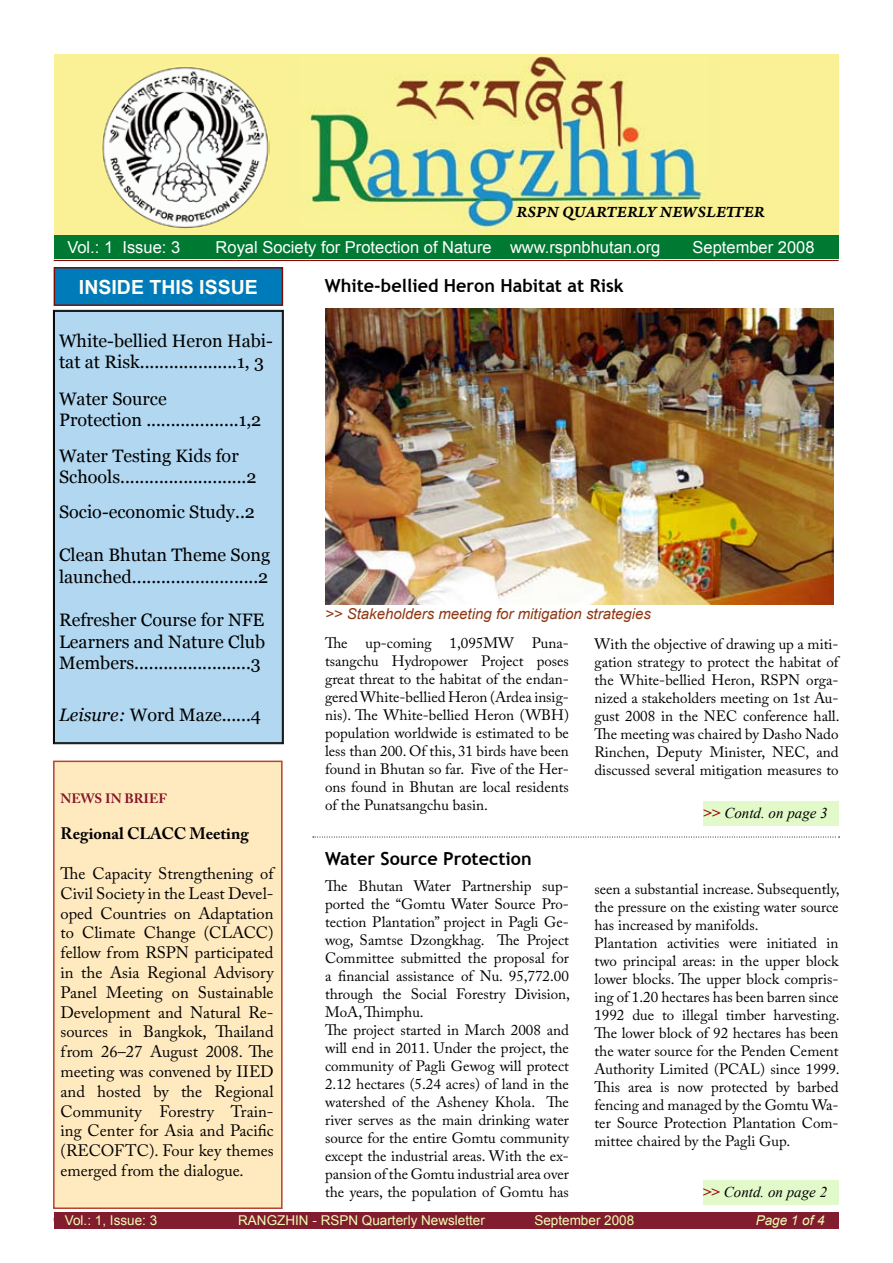
<style>
.page{position:relative;width:893px;height:1263px;background:#fff}
.page>*{position:absolute;margin:0;border:0;box-sizing:border-box;transform-origin:0 0}
.t1{font:700 19.5px "Arial";color:#fffef6}
.t2{font:18px/21.6px "Georgia";color:#000}
.t3{font:700 18px "Trebuchet MS";color:#000}
.t4{font:16.5px/19.8px "Adobe Caslon Pro";color:#000;text-align:justify}
.t5{font:16.5px "Arial";color:#fff}
.t6{font:16.5px "Arno Pro Smbd Italic Caption";letter-spacing:.005em;color:#000}
.t7{font:700 16.5px "Adobe Caslon Pro";color:#000}
.t8{font:15px/18px "Adobe Caslon Pro";color:#000;text-align:justify}
.t9{font:italic 15px "Arial";color:#8e3814}
.t10{font:italic 15px "Times New Roman";color:#000}
.t11{font:13.5px "Arial";color:#f0ffb5}
.t12{font:700 13.5px "Adobe Caslon Pro";letter-spacing:-.005em;color:#851629}
.t13{font:italic 13.5px "Arial";color:#f0ffb5}
.s1{font-style:italic}
.s2{font-weight:700;font-style:normal;color:#a0040e}
</style>
<div class="page">
<div style="left:54px;top:54px;width:785px;height:181px;background:#faf095"></div>
<div style="left:53px;top:310px;width:231px;height:434px;background:#b1d7f1"></div>
<div style="left:54px;top:311px;width:228px;height:432px;border:1px solid #000"></div>
<hr style="left:54px;top:260px;width:785px;height:1px;background:#9e0000">
<div style="left:54px;top:761px;width:228px;height:447px;background:#ffe9bf"></div>
<div style="left:53px;top:760px;width:230px;height:449px;border:2px solid #b8432f"></div>
<div style="left:54px;top:268px;width:228px;height:37px;background:#007bba"></div>
<div style="left:54px;top:267px;width:229px;height:39px;border:2px solid #7e0d07"></div>
<div style="left:704px;top:801px;width:135px;height:24px;background:#e2f9c9"></div>
<div style="left:703px;top:1180px;width:135px;height:24px;background:#e2f9c9"></div>
<img style="left:308px;top:56px;width:399px;height:171px">
<div style="left:54px;top:235px;width:785px;height:24px;background:#007a33"></div>
<div style="left:54px;top:1212px;width:785px;height:16px;background:#821c2f"></div>
<img style="left:102px;top:66px;width:167px;height:163px">
<svg style="left:313px;top:837px;width:527px;height:1px"></svg>
<img style="left:325px;top:309px;width:509px;height:295px">
<p class="t6" style="left:516px;top:202px;width:250px">RSPN QUARTERLY NEWSLETTER</p>
<p class="t5" style="left:67px;top:237px;width:114px">Vol.: 1 Issue: 3</p>
<p class="t5" style="left:216px;top:237px;width:446px">Royal Society for Protection of Nature www.rspnbhutan.org</p>
<p class="t5" style="left:693px;top:237px;width:123px">September 2008</p>
<h1 class="t1" style="left:79px;top:274px;width:180px">INSIDE THIS ISSUE</h1>
<p class="t2" style="left:59px;top:330px;width:215px">White-bellied Heron Habi&shy;tat at Risk....................1, 3</p>
<p class="t2" style="left:59px;top:388px;width:204px">Water Source<br>Protection ...................1,2</p>
<p class="t2" style="left:59px;top:444px;width:199px">Water Testing Kids for<br>Schools..........................2</p>
<p class="t2" style="left:59px;top:501px;width:197px">Socio-economic Study..2</p>
<p class="t2" style="left:59px;top:544px;width:213px">Clean Bhutan Theme Song launched..........................2</p>
<p class="t2" style="left:59px;top:609px;width:208px;text-align:justify">Refresher Course for NFE Learners and Nature Club Members........................3</p>
<p class="t2" style="left:59px;top:704px;width:203px"><span class="s1">Leisure:</span> Word Maze......4</p>
<p class="t12" style="left:61px;top:791px;width:108px">NEWS IN BRIEF</p>
<p class="t7" style="left:61px;top:824px;width:190px">Regional CLACC Meeting</p>
<p class="t4" style="left:61px;top:863px;width:215px">The Capacity Strengthening of Civil Society in the Least Devel&shy;oped Countries on Adaptation to Climate Change (CLACC) fellow from RSPN participated in the Asia Regional Advisory Panel Meeting on Sustainable Development and Natural Re&shy;sources in Bangkok, Thailand from 26–27 August 2008. The meeting was convened by IIED and hosted by the Regional Community Forestry Train&shy;ing Center for Asia and Pacific (RECOFTC). Four key themes emerged from the dialogue.</p>
<p class="t3" style="left:325px;top:275px;width:300px">White-bellied Heron Habitat at Risk</p>
<p class="t9" style="left:325px;top:603px;width:327px">&gt;&gt; Stakeholders meeting for mitigation strategies</p>
<p class="t8" style="left:325px;top:633px;width:245px">The up-coming 1,095MW Puna&shy;tsangchu Hydropower Project poses great threat to the habitat of the endan&shy;gered White-bellied Heron (Ardea insig&shy;nis). The White-bellied Heron (WBH) population worldwide is estimated to be less than 200. Of this, 31 birds have been found in Bhutan so far. Five of the Her&shy;ons found in Bhutan are local residents of the Punatsangchu basin.</p>
<p class="t8" style="left:594px;top:635px;width:247px">With the objective of drawing up a miti&shy;gation strategy to protect the habitat of the White-bellied Heron, RSPN orga&shy;nized a stakeholders meeting on 1st Au&shy;gust 2008 in the NEC conference hall.<br>The meeting was chaired by Dasho Nado Rinchen, Deputy Minister, NEC, and discussed several mitigation measures to</p>
<p class="t10" style="left:704px;top:803px;width:126px"><span class="s2">&gt;&gt;</span> Contd. on page 3</p>
<p class="t3" style="left:325px;top:847px;width:208px">Water Source Protection</p>
<p class="t8" style="left:325px;top:877px;width:246px;text-align:left">The Bhutan Water Partnership sup&shy;ported the “Gomtu Water Source Pro&shy;tection Plantation” project in Pagli Ge&shy;wog, Samtse Dzongkhag. The Project Committee submitted the proposal for a financial assistance of Nu. 95,772.00 through the Social Forestry Division, MoA, Thimphu.<br>The project started in March 2008 and will end in 2011. Under the project, the community of Pagli Gewog will protect 2.12 hectares (5.24 acres) of land in the watershed of the Asheney Khola. The river serves as the main drinking water source for the entire Gomtu community except the industrial areas. With the ex&shy;pansion of the Gomtu industrial area over the years, the population of Gomtu has</p>
<p class="t8" style="left:594px;top:880px;width:247px;text-align:left">seen a substantial increase. Subsequently, the pressure on the existing water source has increased by manifolds.<br>Plantation activities were initiated in two principal areas: in the upper block lower blocks. The upper block compris&shy;ing of 1.20 hectares has been barren since 1992 due to illegal timber harvesting.<br>The lower block of 92 hectares has been the water source for the Penden Cement Authority Limited (PCAL) since 1999.<br>This area is now protected by barbed fencing and managed by the Gomtu Wa&shy;ter Source Protection Plantation Com&shy;mittee chaired by the Pagli Gup.</p>
<p class="t10" style="left:703px;top:1182px;width:126px"><span class="s2">&gt;&gt;</span> Contd. on page 2</p>
<p class="t11" style="left:65px;top:1211px;width:94px">Vol.: 1, Issue: 3</p>
<p class="t11" style="left:238px;top:1211px;width:248px">RANGZHIN - RSPN Quarterly Newsletter</p>
<p class="t11" style="left:534px;top:1211px;width:101px">September 2008</p>
<p class="t13" style="left:756px;top:1211px;width:71px">Page 1 of 4</p>
</div>
